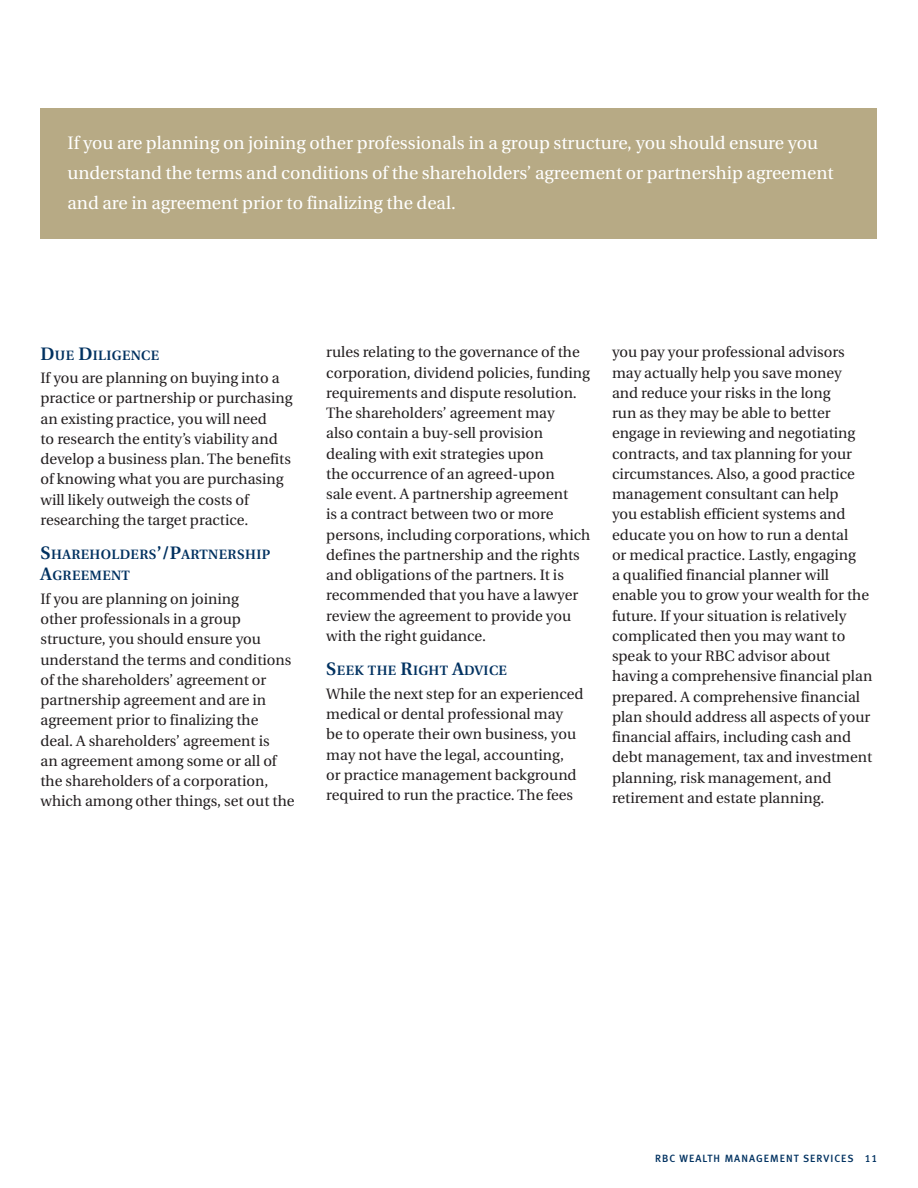
<style>
.page{position:relative;width:918px;height:1188px;background:#fff}
.page>*{position:absolute;margin:0;border:0;box-sizing:border-box;transform-origin:0 0}
.Callout_boxes_revers{font:18px/30px "Utopia";color:#fff}
.Body{font:15px/20.2px "Utopia";color:#231f20}
.Subhead_-_main{font:600 13.5px/21px "Utopia";letter-spacing:.025em;color:#003160}
.t1{font:10.5px "Meta Medium LF";letter-spacing:.1em;color:#003160}
.s1{font-size:18px}
</style>
<div class="page">
<div style="left:40px;top:108px;width:838px;height:130px;background:#b7aa85"></div>
<p class="Callout_boxes_revers" style="left:68px;top:128px;width:768px">If you are planning on joining other professionals in a group structure, you should ensure you understand the terms and conditions of the shareholders’ agreement or partnership agreement and are in agreement prior to finalizing the deal.</p>
<p class="Subhead_-_main" style="left:40px;top:345px;width:120px"><span class="s1">D</span>UE <span class="s1">D</span>ILIGENCE</p>
<p class="Body" style="left:40px;top:368px;width:254px">If you are planning on buying into a practice or partnership or purchasing an existing practice, you will need<br>to research the entity’s viability and develop a business plan. The benefits of knowing what you are purchasing will likely outweigh the costs of researching the target practice.</p>
<p class="Subhead_-_main" style="left:40px;top:544px;width:230px"><span class="s1">S</span>HAREHOLDERS<span class="s1">’/P</span>ARTNERSHIP<br><span class="s1">A</span>GREEMENT</p>
<p class="Body" style="left:40px;top:589px;width:256px">If you are planning on joining<br>other professionals in a group structure, you should ensure you understand the terms and conditions of the shareholders’ agreement or partnership agreement and are in agreement prior to finalizing the deal. A shareholders’ agreement is<br>an agreement among some or all of the shareholders of a corporation, which among other things, set out the</p>
<p class="Body" style="left:326px;top:342px;width:266px">rules relating to the governance of the corporation, dividend policies, funding requirements and dispute resolution.<br>The shareholders’ agreement may<br>also contain a buy-sell provision dealing with exit strategies upon<br>the occurrence of an agreed-upon<br>sale event. A partnership agreement<br>is a contract between two or more persons, including corporations, which defines the partnership and the rights and obligations of the partners. It is recommended that you have a lawyer review the agreement to provide you with the right guidance.</p>
<p class="Subhead_-_main" style="left:326px;top:660px;width:182px"><span class="s1">S</span>EEK THE <span class="s1">R</span>IGHT <span class="s1">A</span>DVICE</p>
<p class="Body" style="left:326px;top:684px;width:259px">While the next step for an experienced medical or dental professional may<br>be to operate their own business, you may not have the legal, accounting,<br>or practice management background required to run the practice. The fees</p>
<p class="Body" style="left:612px;top:342px;width:262px">you pay your professional advisors may actually help you save money<br>and reduce your risks in the long<br>run as they may be able to better engage in reviewing and negotiating contracts, and tax planning for your circumstances. Also, a good practice management consultant can help<br>you establish efficient systems and educate you on how to run a dental<br>or medical practice. Lastly, engaging<br>a qualified financial planner will enable you to grow your wealth for the future. If your situation is relatively complicated then you may want to speak to your RBC advisor about having a comprehensive financial plan prepared. A comprehensive financial plan should address all aspects of your financial affairs, including cash and debt management, tax and investment planning, risk management, and retirement and estate planning.</p>
<p class="t1" style="left:655px;top:1152px;width:224px">RBC WEALTH MANAGEMENT SERVICES 11</p>
</div>
